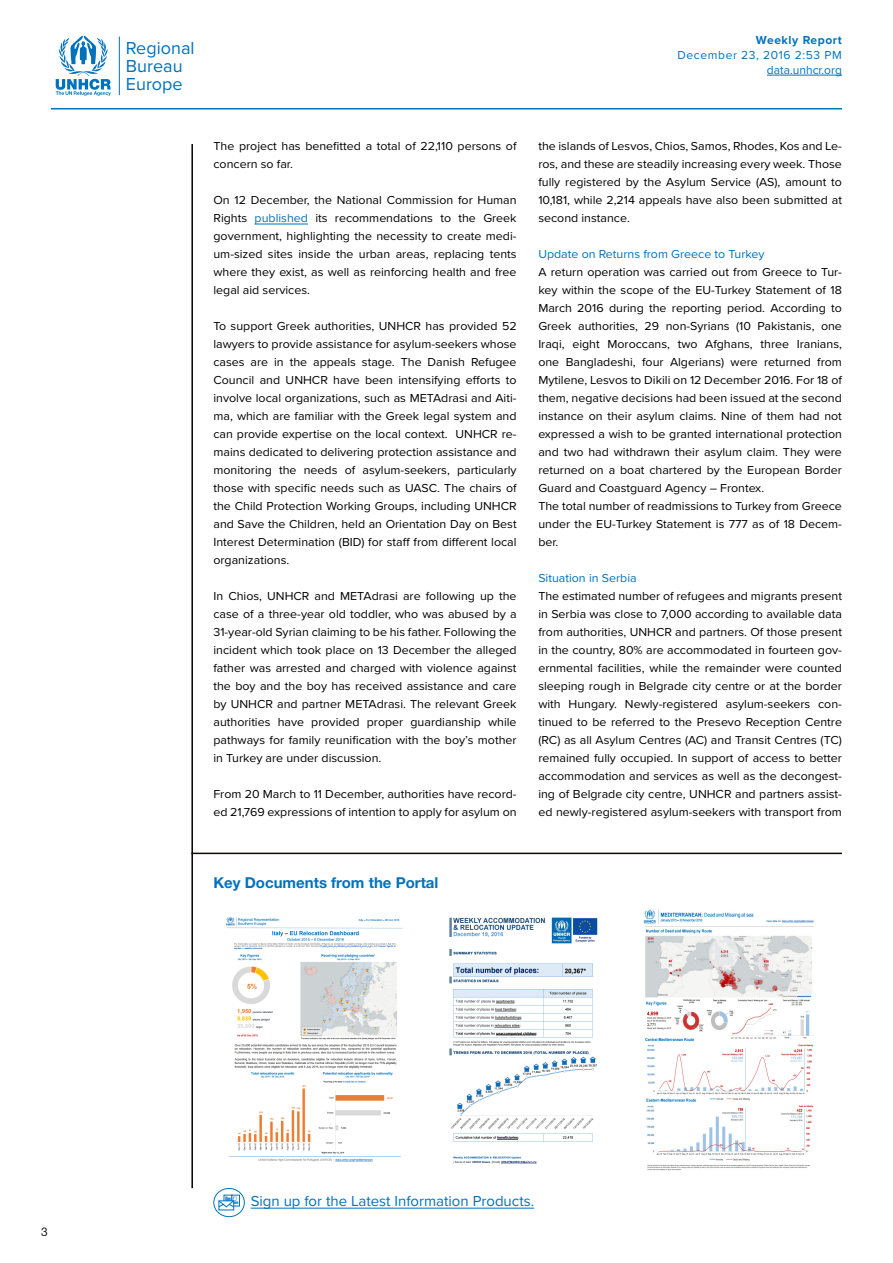
<style>
.page{position:relative;width:893px;height:1263px;background:#fff}
.page>*{position:absolute;margin:0;border:0;box-sizing:border-box;transform-origin:0 0}
.t1{font:18px/18px "Proxima Nova";color:#0072bc}
.t2{font:15px "Proxima Nova";color:#0072bc}
.t3{font:700 15px "Helvetica Neue";color:#0072bc}
.t4{font:12px/18px "Proxima Nova";color:#000;text-align:justify}
.t5{font:12px "Proxima Nova";color:#0072bc}
.t6{font:12px/15px "Proxima Nova";letter-spacing:.05em;color:#0072bc;text-align:right}
.t7{font:700 12px "Proxima Nova";letter-spacing:.05em;color:#0072bc}
.t8{font:12px "Helvetica Neue";color:#231f20}
.s1{color:#0072bc}
</style>
<div class="page">
<hr style="left:191px;top:144px;width:2px;height:1044px;background:#000">
<hr style="left:255px;top:224px;width:53px;height:1px;background:#0072bc">
<hr style="left:191px;top:853px;width:651px;height:1px;background:#0c0806">
<img style="left:643px;top:909px;width:171px;height:261px">
<hr style="left:251px;top:1208px;width:283px;height:1px;background:#0072bc">
<div style="left:213px;top:1188px;width:32px;height:29px;border:1px solid #0073bd;border-radius:50%"></div>
<svg style="left:232px;top:1195px;width:8px;height:11px"></svg>
<svg style="left:224px;top:1195px;width:8px;height:2px"></svg>
<svg style="left:218px;top:1197px;width:20px;height:10px"></svg>
<img style="left:226px;top:917px;width:177px;height:245px">
<img style="left:449px;top:917px;width:149px;height:247px">
<hr style="left:767px;top:75px;width:75px;height:1px;background:#0072bc">
<svg style="left:56px;top:36px;width:55px;height:60px"></svg>
<hr style="left:51px;top:108px;width:791px;height:2px;background:#0072bc">
<hr style="left:119px;top:37px;width:1px;height:58px;background:#0072bc">
<h1 class="t1" style="left:126px;top:39px;width:70px">Regional<br>Bureau<br>Europe</h1>
<p class="t4" style="left:213px;top:138px;width:305px">The project has benefitted a total of 22,110 persons of concern so far.</p>
<p class="t4" style="left:213px;top:192px;width:305px">On 12 December, the National Commission for Human Rights <span class="s1">published</span> its recommendations to the Greek government, highlighting the necessity to create medi&shy;um-sized sites inside the urban areas, replacing tents where they exist, as well as reinforcing health and free legal aid services.</p>
<p class="t4" style="left:213px;top:318px;width:305px">To support Greek authorities, UNHCR has provided 52 lawyers to provide assistance for asylum-seekers whose cases are in the appeals stage. The Danish Refugee Council and UNHCR have been intensifying efforts to involve local organizations, such as METAdrasi and Aiti&shy;ma, which are familiar with the Greek legal system and can provide expertise on the local context. UNHCR re&shy;mains dedicated to delivering protection assistance and monitoring the needs of asylum-seekers, particularly those with specific needs such as UASC. The chairs of the Child Protection Working Groups, including UNHCR and Save the Children, held an Orientation Day on Best Interest Determination (BID) for staff from different local organizations.</p>
<p class="t4" style="left:213px;top:588px;width:305px">In Chios, UNHCR and METAdrasi are following up the case of a three-year old toddler, who was abused by a 31-year-old Syrian claiming to be his father. Following the incident which took place on 13 December the alleged father was arrested and charged with violence against the boy and the boy has received assistance and care by UNHCR and partner METAdrasi. The relevant Greek authorities have provided proper guardianship while pathways for family reunification with the boy’s mother in Turkey are under discussion.</p>
<p class="t4" style="left:213px;top:786px;width:305px">From 20 March to 11 December, authorities have record&shy;ed 21,769 expressions of intention to apply for asylum on</p>
<p class="t7" style="left:756px;top:32px;width:87px">Weekly Report</p>
<p class="t6" style="left:678px;top:47px;width:166px">December 23, 2016 2:53 PM data.unhcr.org</p>
<p class="t4" style="left:538px;top:138px;width:305px">the islands of Lesvos, Chios, Samos, Rhodes, Kos and Le&shy;ros, and these are steadily increasing every week. Those fully registered by the Asylum Service (AS), amount to 10,181, while 2,214 appeals have also been submitted at second instance.</p>
<p class="t5" style="left:538px;top:247px;width:228px">Update on Returns from Greece to Turkey</p>
<p class="t4" style="left:538px;top:264px;width:305px">A return operation was carried out from Greece to Tur&shy;key within the scope of the EU-Turkey Statement of 18<br>March 2016 during the reporting period. According to Greek authorities, 29 non-Syrians (10 Pakistanis, one Iraqi, eight Moroccans, two Afghans, three Iranians, one Bangladeshi, four Algerians) were returned from Mytilene, Lesvos to Dikili on 12 December 2016. For 18 of them, negative decisions had been issued at the second instance on their asylum claims. Nine of them had not expressed a wish to be granted international protection and two had withdrawn their asylum claim. They were returned on a boat chartered by the European Border Guard and Coastguard Agency – Frontex.</p>
<p class="t4" style="left:538px;top:498px;width:305px">The total number of readmissions to Turkey from Greece under the EU-Turkey Statement is 777 as of 18 Decem&shy;ber.</p>
<p class="t5" style="left:538px;top:571px;width:100px">Situation in Serbia</p>
<p class="t4" style="left:538px;top:588px;width:305px">The estimated number of refugees and migrants present in Serbia was close to 7,000 according to available data from authorities, UNHCR and partners. Of those present in the country, 80% are accommodated in fourteen gov&shy;ernmental facilities, while the remainder were counted sleeping rough in Belgrade city centre or at the border with Hungary. Newly-registered asylum-seekers con&shy;tinued to be referred to the Presevo Reception Centre (RC) as all Asylum Centres (AC) and Transit Centres (TC) remained fully occupied. In support of access to better accommodation and services as well as the decongest&shy;ing of Belgrade city centre, UNHCR and partners assist&shy;ed newly-registered asylum-seekers with transport from</p>
<p class="t3" style="left:213px;top:871px;width:226px">Key Documents from the Portal</p>
<p class="t8" style="left:41px;top:1223px;width:8px">3</p>
<p class="t2" style="left:251px;top:1192px;width:285px">Sign up for the Latest Information Products.</p>
</div>
